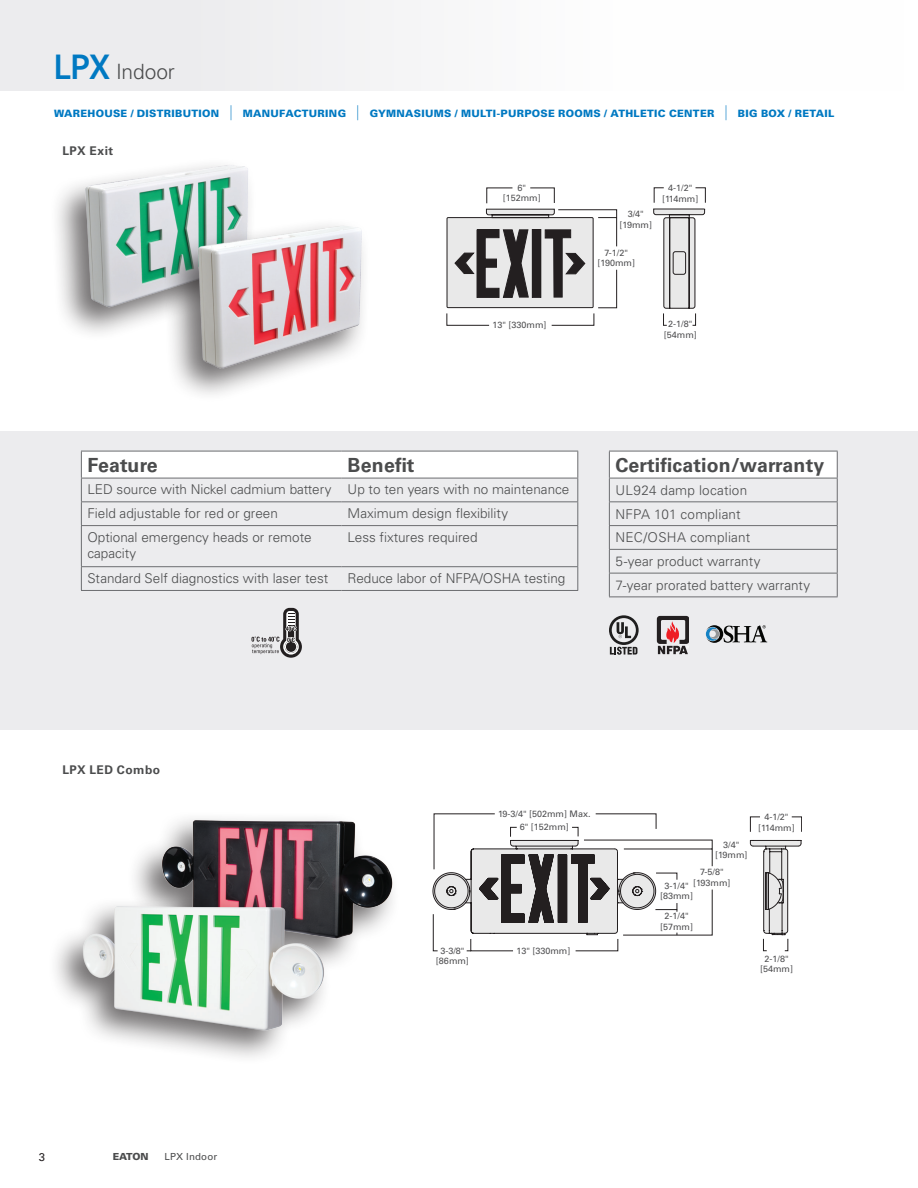
<style>
.page{position:relative;width:918px;height:1188px;background:#fff}
.page>*{position:absolute;margin:0;border:0;box-sizing:border-box;transform-origin:0 0}
.t1{font:300 21px "Univers LT Std";letter-spacing:-.01em;color:#4b4c4d}
.t2{font:700 19.5px "Univers LT Std";letter-spacing:.01em;color:#4b4c4d}
.t3{font:300 13.5px/23.7px "Univers LT Std";color:#4b4c4d}
.t4{font:700 12px "Univers LT Std";letter-spacing:.04em;color:#4b4c4d}
.t5{font:11.25px "Univers LT Std";color:#231f20}
.t6{font:900 10.2px "Univers LT Std";letter-spacing:.025em;color:#0079c2}
.t7{font:9.75px "Univers LT Std";letter-spacing:.015em;color:#4b4c4d}
.t8{font:900 9.75px "Univers LT Std";letter-spacing:-.02em;color:#4b4c4d}
.t9{font:9px/10.5px "Univers LT Std";color:#4d4d4f;text-align:center}
.s1{font-family:"Eaton";font-weight:700;font-size:34.5px;color:#0079c2}
.s2{font-family:"Helvetica Neue LT Std";font-weight:100;font-size:15px}
</style>
<div class="page">
<div style="left:0;top:0;width:904px;height:91px;background:#f7f7f8"></div>
<hr style="left:917px;top:0;width:1px;height:91px;background:#ececee">
<div style="left:0;top:431px;width:918px;height:299px;background:#ececee"></div>
<div style="left:49px;top:157px;width:208px;height:185px;background:#231f20;opacity:.65"></div>
<img style="left:78px;top:162px;width:179px;height:149px">
<svg style="left:446px;top:187px;width:260px;height:139px"></svg>
<div style="left:162px;top:217px;width:209px;height:186px;background:#231f20;opacity:.65"></div>
<img style="left:195px;top:224px;width:176px;height:148px">
<svg style="left:609px;top:615px;width:30px;height:40px"></svg>
<svg style="left:657px;top:616px;width:32px;height:38px"></svg>
<svg style="left:706px;top:625px;width:61px;height:18px"></svg>
<svg style="left:433px;top:813px;width:369px;height:139px"></svg>
<svg style="left:251px;top:608px;width:51px;height:50px"></svg>
<img style="left:142px;top:818px;width:251px;height:132px">
<img style="left:58px;top:868px;width:291px;height:190px">
<div style="left:609px;top:451px;width:228px;height:27px;background:#fff"></div>
<hr style="left:609px;top:525px;width:229px;height:1px;background:#6c6d70">
<hr style="left:609px;top:549px;width:229px;height:1px;background:#6c6d70">
<hr style="left:609px;top:573px;width:229px;height:1px;background:#6c6d70">
<hr style="left:609px;top:597px;width:229px;height:1px;background:#6c6d70">
<hr style="left:609px;top:451px;width:229px;height:1px;background:#6c6d70">
<hr style="left:609px;top:478px;width:229px;height:1px;background:#6c6d70">
<svg style="left:609px;top:451px;width:1px;height:146px"></svg>
<svg style="left:837px;top:451px;width:1px;height:146px"></svg>
<hr style="left:609px;top:501px;width:229px;height:1px;background:#6c6d70">
<svg style="left:81px;top:451px;width:497px;height:74px"></svg>
<hr style="left:81px;top:525px;width:261px;height:1px;background:#6c6d70">
<hr style="left:81px;top:526px;width:1px;height:40px;background:#6c6d70">
<hr style="left:342px;top:525px;width:236px;height:1px;background:#6c6d70">
<hr style="left:577px;top:526px;width:1px;height:40px;background:#6c6d70">
<hr style="left:81px;top:566px;width:261px;height:1px;background:#6c6d70">
<svg style="left:81px;top:567px;width:1px;height:23px"></svg>
<hr style="left:342px;top:566px;width:236px;height:1px;background:#6c6d70">
<svg style="left:577px;top:567px;width:1px;height:23px"></svg>
<hr style="left:81px;top:590px;width:261px;height:1px;background:#6c6d70">
<hr style="left:342px;top:590px;width:236px;height:1px;background:#6c6d70">
<h1 class="t1" style="left:54px;top:59px;width:122px"><span class="s1">LPX</span> Indoor</h1>
<p class="t6" style="left:54px;top:107px;width:782px">WAREHOUSE / DISTRIBUTION <span class="s2">|</span> MANUFACTURING <span class="s2">|</span> GYMNASIUMS / MULTI-PURPOSE ROOMS / ATHLETIC CENTER <span class="s2">|</span> BIG BOX / RETAIL</p>
<p class="t4" style="left:63px;top:144px;width:52px">LPX Exit</p>
<p class="t9" style="left:503px;top:182px;width:39px">6" [152mm]</p>
<p class="t9" style="left:662px;top:183px;width:38px">4-1/2" [114mm]</p>
<p class="t9" style="left:620px;top:209px;width:34px">3/4" [19mm]</p>
<p class="t9" style="left:598px;top:247px;width:39px">7-1/2" [190mm]</p>
<p class="t9" style="left:493px;top:320px;width:55px">13" [330mm]</p>
<p class="t9" style="left:664px;top:319px;width:34px">2-1/8" [54mm]</p>
<h2 class="t2" style="left:87px;top:453px;width:72px">Feature</h2>
<h2 class="t2" style="left:348px;top:453px;width:68px">Benefit</h2>
<p class="t3" style="left:87px;top:478px;width:484px">LED source with Nickel cadmium battery Up to ten years with no maintenance<br>Field adjustable for red or green</p>
<p class="t3" style="left:348px;top:501px;width:162px">Maximum design flexibility</p>
<p class="t3" style="left:87px;top:529px;width:226px;line-height:16.2px">Optional emergency heads or remote capacity</p>
<p class="t3" style="left:348px;top:525px;width:131px">Less fixtures required</p>
<p class="t3" style="left:87px;top:566px;width:243px">Standard Self diagnostics with laser test</p>
<p class="t3" style="left:348px;top:566px;width:219px">Reduce labor of NFPA/OSHA testing</p>
<h2 class="t2" style="left:615px;top:453px;width:210px">Certification/warranty</h2>
<p class="t3" style="left:615px;top:478px;width:196px">UL924 damp location<br>NFPA 101 compliant<br>NEC/OSHA compliant<br>5-year product warranty<br>7-year prorated battery warranty</p>
<p class="t9" style="left:664px;top:514px;width:34px">2-1/8" [54mm]</p>
<p class="t4" style="left:63px;top:763px;width:99px">LPX LED Combo</p>
<p class="t9" style="left:498px;top:808px;width:94px">19-3/4" [502mm] Max.</p>
<p class="t9" style="left:520px;top:822px;width:50px">6" [152mm]</p>
<p class="t9" style="left:440px;top:945px;width:26px">3-3/8"</p>
<p class="t9" style="left:517px;top:945px;width:55px">13" [330mm]</p>
<p class="t9" style="left:436px;top:956px;width:34px">[86mm]</p>
<p class="t9" style="left:715px;top:839px;width:34px">3/4" [19mm]</p>
<p class="t9" style="left:693px;top:867px;width:39px">7-5/8" [193mm]</p>
<p class="t9" style="left:660px;top:881px;width:34px">3-1/4" [83mm]</p>
<p class="t9" style="left:660px;top:911px;width:34px">2-1/4" [57mm]</p>
<p class="t9" style="left:758px;top:812px;width:38px">4-1/2" [114mm]</p>
<p class="t9" style="left:760px;top:953px;width:34px">2-1/8" [54mm]</p>
<p class="t5" style="left:39px;top:1150px;width:8px">3</p>
<p class="t8" style="left:113px;top:1151px;width:37px">EATON</p>
<p class="t7" style="left:164px;top:1151px;width:54px">LPX Indoor</p>
</div>
